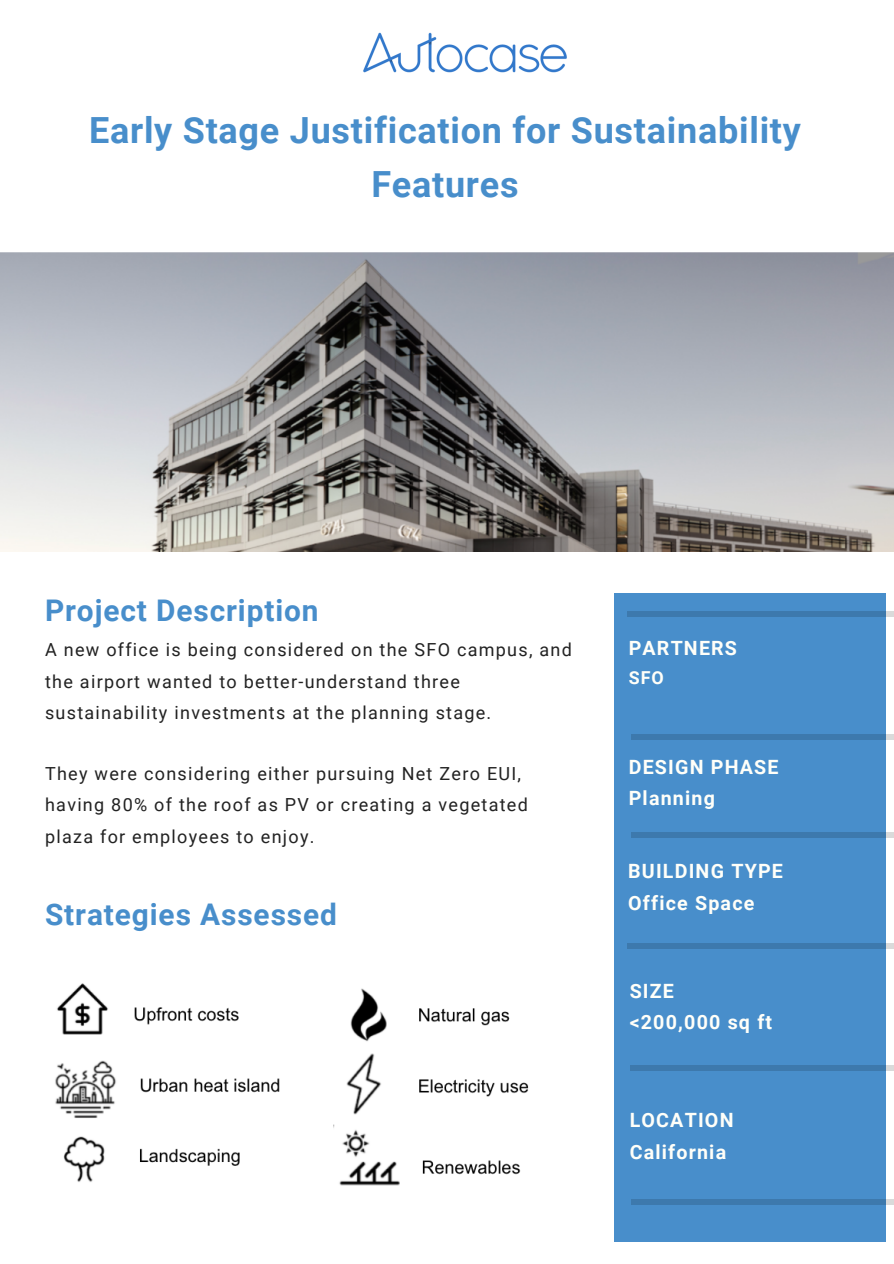
<style>
.page{position:relative;width:894px;height:1264px;background:#fff}
.page>*{position:absolute;margin:0;border:0;box-sizing:border-box;transform-origin:0 0}
.t1{font:700 36px/54px "Roboto";letter-spacing:.02em;color:#488ecb;text-align:center}
.t2{font:700 29.85px "Roboto";letter-spacing:.03em;color:#488ecb}
.t3{font:700 19.65px "Roboto";letter-spacing:.06em;color:#fffff9}
.t4{font:18px/31.5px "Roboto";letter-spacing:.07em;color:#222}
.t5{font:700 17.85px "Roboto";color:#fffff9}
</style>
<div class="page">
<div style="left:614px;top:593px;width:271px;height:648px;background:#488ecb"></div>
<div style="left:631px;top:734px;width:262px;height:5px;background:#3d79ad"></div>
<div style="left:630px;top:1065px;width:263px;height:5px;background:#3d79ad"></div>
<div style="left:631px;top:832px;width:262px;height:6px;background:#3d79ad"></div>
<img style="left:363px;top:32px;width:204px;height:41px">
<div style="left:627px;top:611px;width:266px;height:5px;background:#3d79ad"></div>
<div style="left:627px;top:943px;width:266px;height:6px;background:#3d79ad"></div>
<div style="left:631px;top:1198px;width:262px;height:6px;background:#3d79ad"></div>
<img style="left:0;top:253px;width:893px;height:298px">
<img style="left:55px;top:983px;width:474px;height:203px">
<p class="t1" style="left:89px;top:103px;width:713px">Early Stage Justification for Sustainability<br>Features</p>
<p class="t2" style="left:45px;top:594px;width:275px">Project Description</p>
<p class="t4" style="left:45px;top:634px;width:528px">A new office is being considered on the SFO campus, and the airport wanted to better-understand three sustainability investments at the planning stage.</p>
<p class="t4" style="left:45px;top:757px;width:484px">They were considering either pursuing Net Zero EUI, having 80% of the roof as PV or creating a vegetated plaza for employees to enjoy.</p>
<p class="t2" style="left:45px;top:897px;width:293px">Strategies Assessed</p>
<p class="t3" style="left:628px;top:637px;width:110px">PARTNERS</p>
<p class="t5" style="left:628px;top:667px;width:37px">SFO</p>
<p class="t3" style="left:628px;top:755px;width:151px">DESIGN PHASE</p>
<p class="t3" style="left:628px;top:787px;width:88px">Planning</p>
<p class="t3" style="left:628px;top:860px;width:156px">BUILDING TYPE</p>
<p class="t3" style="left:628px;top:891px;width:128px">Office Space</p>
<p class="t3" style="left:629px;top:979px;width:46px">SIZE</p>
<p class="t3" style="left:629px;top:1011px;width:144px">&lt;200,000 sq ft</p>
<p class="t3" style="left:629px;top:1109px;width:105px">LOCATION</p>
<p class="t3" style="left:629px;top:1140px;width:98px">California</p>
</div>
